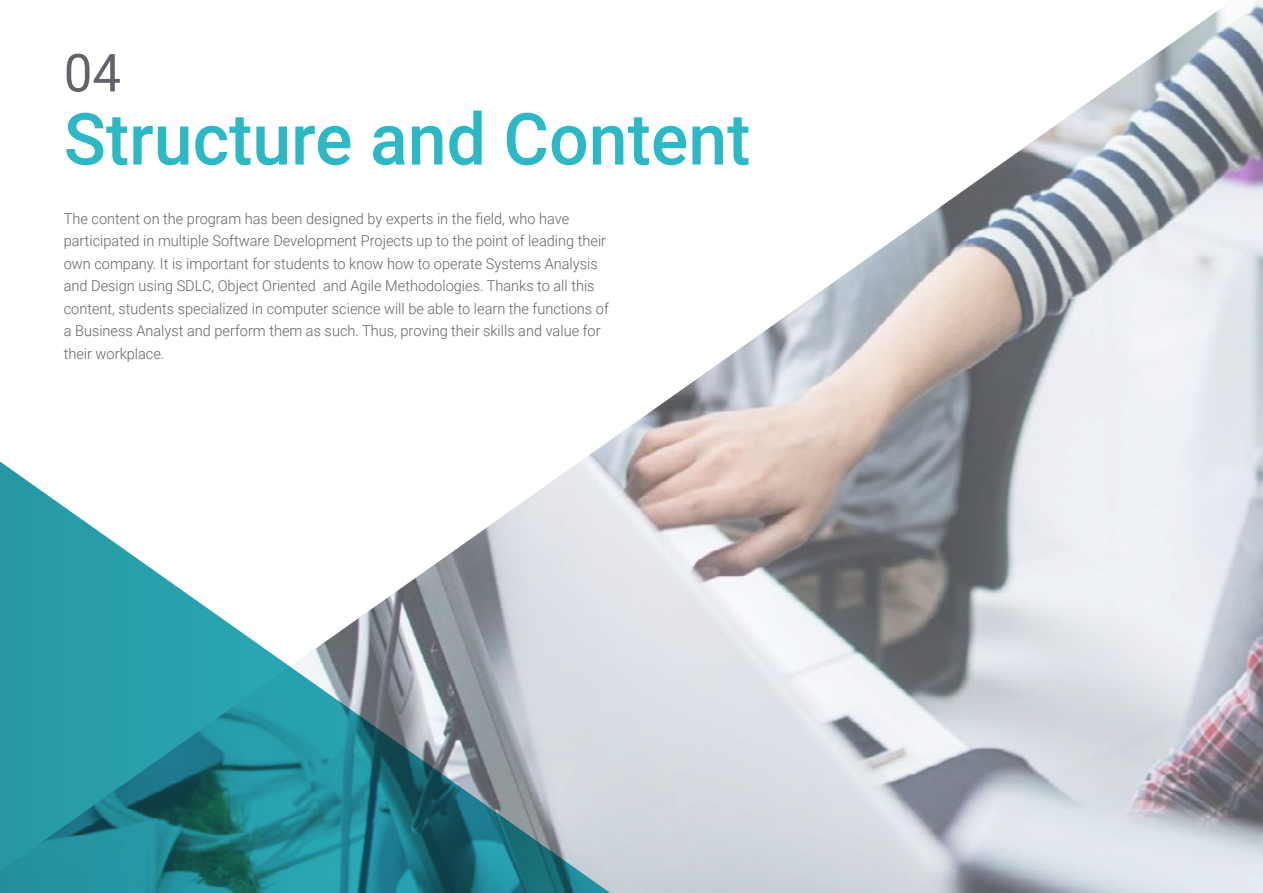
<style>
.page{position:relative;width:1263px;height:893px;background:#fff}
.page>*{position:absolute;margin:0;border:0;box-sizing:border-box;transform-origin:0 0}
.t1{font:500 72px "Roboto";color:#2db8c5}
.t2{font:52.5px "Roboto";color:#61646a}
.t3{font:300 15px/22.5px "Roboto";color:#61646a}
</style>
<div class="page">
<img style="left:602px;top:0;width:661px;height:893px">
<svg style="left:0;top:446px;width:640px;height:447px"></svg>
<h2 class="t2" style="left:64px;top:36px;width:59px">04</h2>
<h1 class="t1" style="left:64px;top:89px;width:688px">Structure and Content</h1>
<p class="t3" style="left:64px;top:207px;width:546px">The content on the program has been designed by experts in the field, who have participated in multiple Software Development Projects up to the point of leading their own company. It is important for students to know how to operate Systems Analysis and Design using SDLC, Object Oriented and Agile Methodologies. Thanks to all this content, students specialized in computer science will be able to learn the functions of a Business Analyst and perform them as such. Thus, proving their skills and value for their workplace.</p>
</div>
